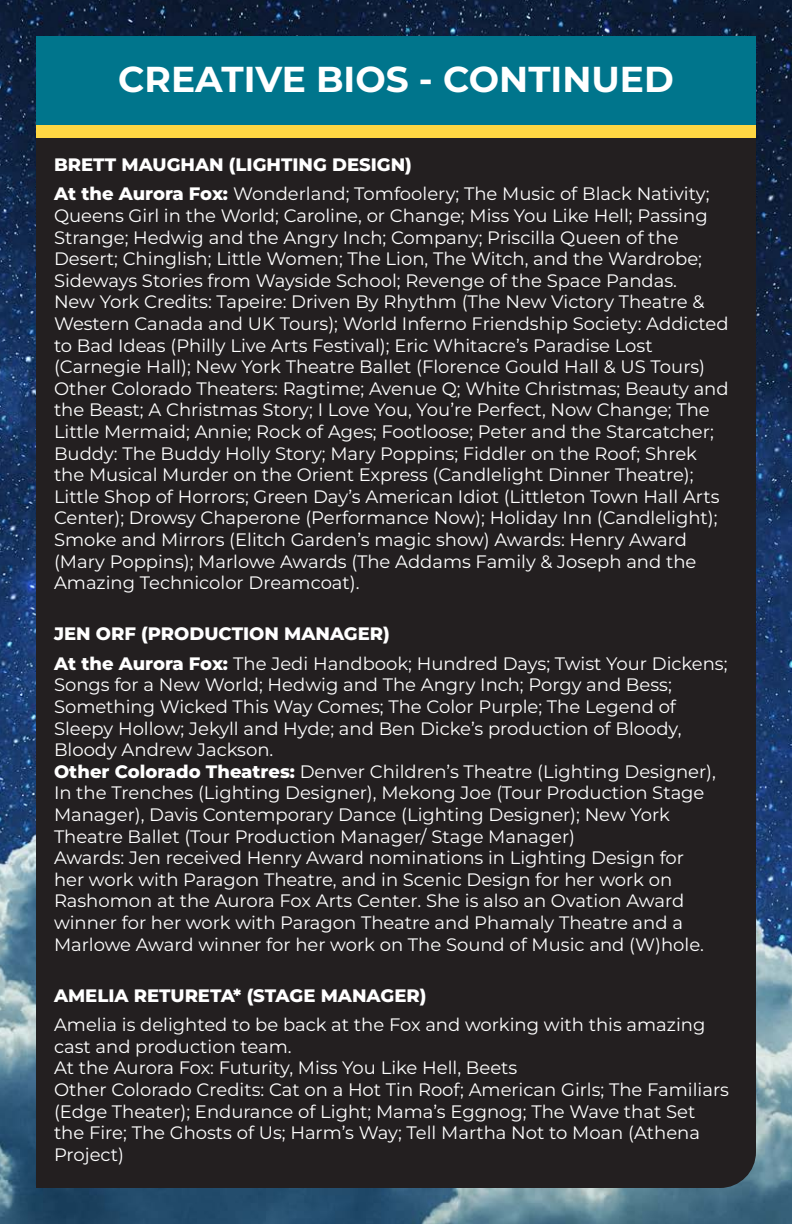
<style>
.page{position:relative;width:792px;height:1224px;background:#fff}
.page>*{position:absolute;margin:0;border:0;box-sizing:border-box;transform-origin:0 0}
.Title_Elements{font:700 36px "Montserrat";color:#fff}
.Basic{font:18px/21.6px "Montserrat";color:#fff}
.Basic-2{font:800 18px "Montserrat";color:#fff}
.s1{font-weight:800}
</style>
<div class="page">
<img style="left:0;top:0;width:792px;height:1224px">
<div style="left:36px;top:138px;width:720px;height:1050px;background:#231f20"></div>
<div style="left:36px;top:36px;width:720px;height:90px;background:#00758c"></div>
<div style="left:36px;top:126px;width:720px;height:12px;background:#ffd743"></div>
<p class="Title_Elements" style="left:118px;top:56px;width:557px">CREATIVE BIOS - CONTINUED</p>
<p class="Basic-2" style="left:54px;top:152px;width:359px">BRETT MAUGHAN (LIGHTING DESIGN)</p>
<p class="Basic" style="left:54px;top:183px;width:657px"><span class="s1">At the Aurora Fox:</span> Wonderland; Tomfoolery; The Music of Black Nativity; Queens Girl in the World; Caroline, or Change; Miss You Like Hell; Passing Strange; Hedwig and the Angry Inch; Company; Priscilla Queen of the Desert; Chinglish; Little Women; The Lion, The Witch, and the Wardrobe; Sideways Stories from Wayside School; Revenge of the Space Pandas.</p>
<p class="Basic" style="left:54px;top:291px;width:676px">New York Credits: Tapeire: Driven By Rhythm (The New Victory Theatre &amp; Western Canada and UK Tours); World Inferno Friendship Society: Addicted to Bad Ideas (Philly Live Arts Festival); Eric Whitacre’s Paradise Lost (Carnegie Hall); New York Theatre Ballet (Florence Gould Hall &amp; US Tours)</p>
<p class="Basic" style="left:54px;top:377px;width:676px">Other Colorado Theaters: Ragtime; Avenue Q; White Christmas; Beauty and the Beast; A Christmas Story; I Love You, You’re Perfect, Now Change; The Little Mermaid; Annie; Rock of Ages; Footloose; Peter and the Starcatcher; Buddy: The Buddy Holly Story; Mary Poppins; Fiddler on the Roof; Shrek the Musical Murder on the Orient Express (Candlelight Dinner Theatre); Little Shop of Horrors; Green Day’s American Idiot (Littleton Town Hall Arts Center); Drowsy Chaperone (Performance Now); Holiday Inn (Candlelight); Smoke and Mirrors (Elitch Garden’s magic show) Awards: Henry Award (Mary Poppins); Marlowe Awards (The Addams Family &amp; Joseph and the Amazing Technicolor Dreamcoat).</p>
<p class="Basic-2" style="left:54px;top:622px;width:337px">JEN ORF (PRODUCTION MANAGER)</p>
<p class="Basic" style="left:54px;top:652px;width:675px"><span class="s1">At the Aurora Fox:</span> The Jedi Handbook; Hundred Days; Twist Your Dickens; Songs for a New World; Hedwig and The Angry Inch; Porgy and Bess; Something Wicked This Way Comes; The Color Purple; The Legend of Sleepy Hollow; Jekyll and Hyde; and Ben Dicke’s production of Bloody, Bloody Andrew Jackson.</p>
<p class="Basic" style="left:54px;top:760px;width:663px"><span class="s1">Other Colorado Theatres:</span> Denver Children’s Theatre (Lighting Designer), In the Trenches (Lighting Designer), Mekong Joe (Tour Production Stage Manager), Davis Contemporary Dance (Lighting Designer); New York Theatre Ballet (Tour Production Manager/ Stage Manager)</p>
<p class="Basic" style="left:54px;top:846px;width:652px">Awards: Jen received Henry Award nominations in Lighting Design for her work with Paragon Theatre, and in Scenic Design for her work on Rashomon at the Aurora Fox Arts Center. She is also an Ovation Award winner for her work with Paragon Theatre and Phamaly Theatre and a Marlowe Award winner for her work on The Sound of Music and (W)hole.</p>
<p class="Basic-2" style="left:54px;top:983px;width:374px">AMELIA RETURETA* (STAGE MANAGER)</p>
<p class="Basic" style="left:54px;top:1014px;width:653px">Amelia is delighted to be back at the Fox and working with this amazing cast and production team.</p>
<p class="Basic" style="left:54px;top:1057px;width:465px">At the Aurora Fox: Futurity, Miss You Like Hell, Beets</p>
<p class="Basic" style="left:54px;top:1078px;width:677px">Other Colorado Credits: Cat on a Hot Tin Roof; American Girls; The Familiars (Edge Theater); Endurance of Light; Mama’s Eggnog; The Wave that Set the Fire; The Ghosts of Us; Harm’s Way; Tell Martha Not to Moan (Athena Project)</p>
</div>
